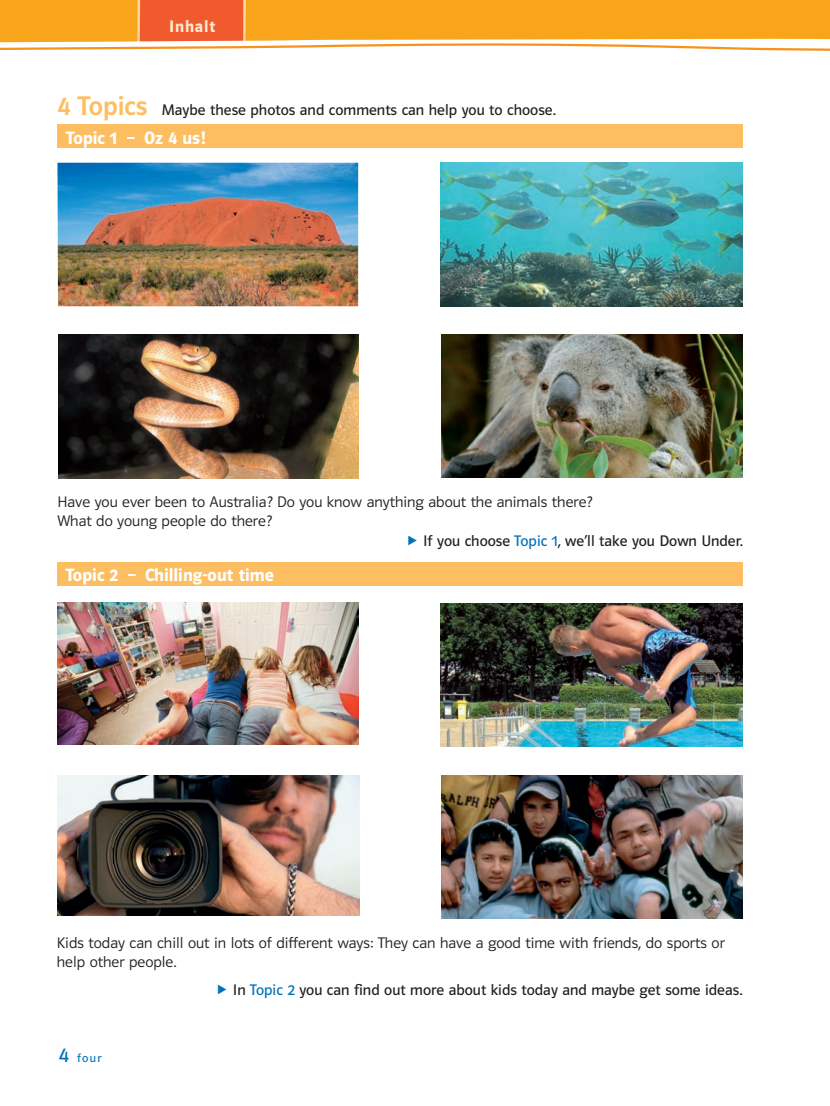
<style>
.page{position:relative;width:830px;height:1106px;background:#fff}
.page>*{position:absolute;margin:0;border:0;box-sizing:border-box;transform-origin:0 0}
.t1{font:18px "Polo ST11 K Hfett";color:#fff}
.t2{font:16.65px "Polo ST11 K Hfett";letter-spacing:.05em;color:#feeacc}
.t3{font:15.3px/19.2px "Polo ST11 K Leicht";color:#231f20}
.t4{font:15.3px "Polo ST11 K Buch";color:#231f20}
.t5{font:12px "Polo ST11 K Buch";color:#0072bc}
.s1{font-family:"Polo ST11 K Krftg";font-size:27px;color:#fdbe62}
.s2{color:#0072bc}
.s3{font-size:21px}
</style>
<div class="page">
<div style="left:57px;top:124px;width:685px;height:24px;background:#fdbe62"></div>
<div style="left:57px;top:562px;width:684px;height:24px;background:#fdbe62"></div>
<img style="left:441px;top:775px;width:301px;height:143px">
<img style="left:58px;top:603px;width:300px;height:141px">
<img style="left:440px;top:603px;width:302px;height:143px">
<img style="left:57px;top:775px;width:302px;height:140px">
<img style="left:59px;top:335px;width:299px;height:143px">
<img style="left:441px;top:163px;width:301px;height:143px">
<img style="left:57px;top:163px;width:301px;height:143px">
<img style="left:441px;top:335px;width:301px;height:142px">
<svg style="left:0;top:0;width:830px;height:51px;background:#f9ab43"></svg>
<p class="t2" style="left:169px;top:17px;width:48px">Inhalt</p>
<p class="t4" style="left:57px;top:101px;width:499px"><span class="s1">4 Topics</span> Maybe these photos and comments can help you to choose.</p>
<p class="t1" style="left:66px;top:127px;width:142px">Topic 1 – Oz 4 us!</p>
<p class="t3" style="left:57px;top:492px;width:536px">Have you ever been to Australia? Do you know anything about the animals there?<br>What do young people do there?</p>
<p class="t4" style="left:423px;top:532px;width:321px">If you choose <span class="s2">Topic 1</span>, we’ll take you Down Under.</p>
<p class="t1" style="left:65px;top:565px;width:210px">Topic 2 – Chilling-out time</p>
<p class="t3" style="left:57px;top:933px;width:669px">Kids today can chill out in lots of different ways: They can have a good time with friends, do sports or help other people.</p>
<p class="t4" style="left:233px;top:982px;width:510px">In <span class="s2">Topic 2</span> you can find out more about kids today and maybe get some ideas.</p>
<p class="t5" style="left:59px;top:1051px;width:44px"><span class="s3">4</span> four</p>
</div>
